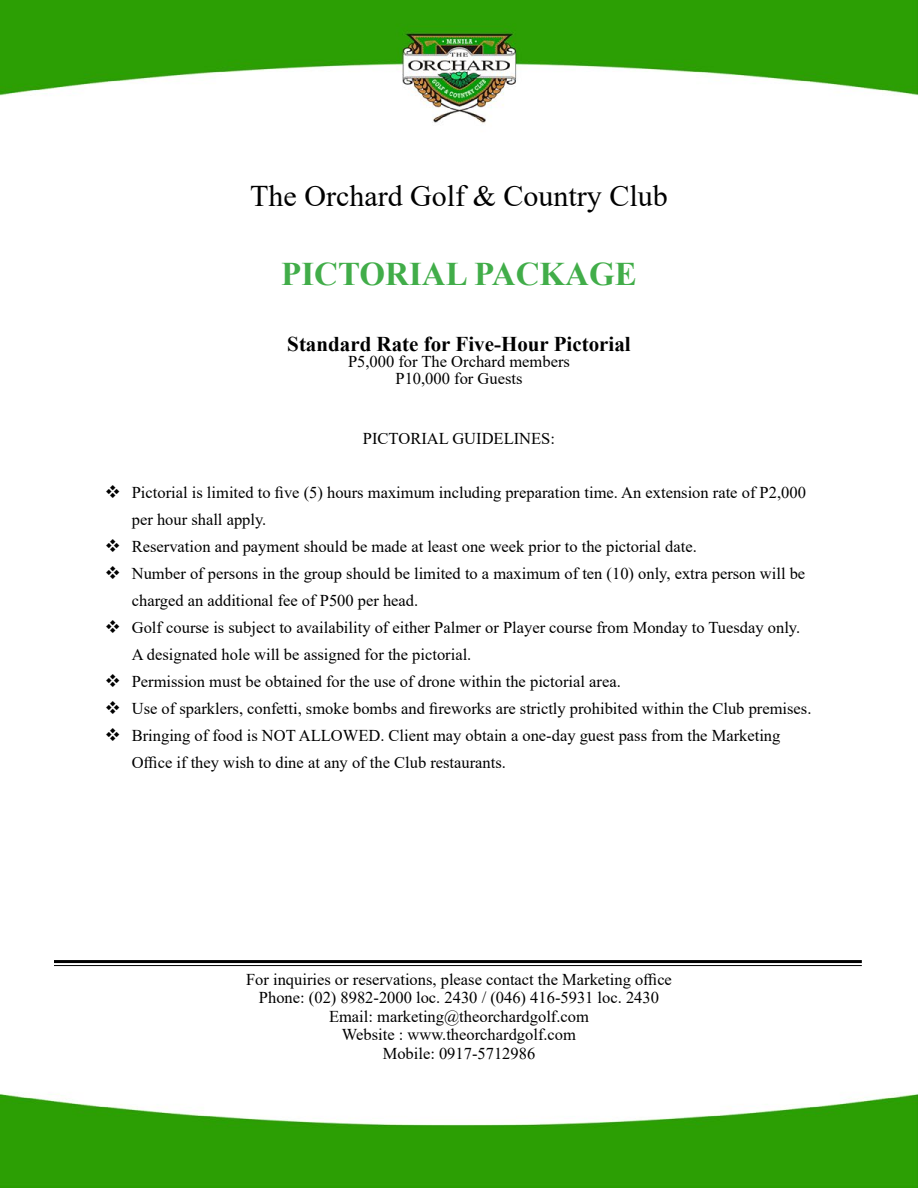
<style>
.page{position:relative;width:918px;height:1188px;background:#fff}
.page>*{position:absolute;margin:0;border:0;box-sizing:border-box;transform-origin:0 0}
.t1{font:700 33px "Times New Roman";color:#41ad49}
.t2{font:30px "Times New Roman";color:#000}
.t3{font:700 21px "Times New Roman";color:#000}
.t4{font:16.5px/18.6px "Times New Roman";color:#000}
</style>
<div class="page">
<img style="left:0;top:0;width:918px;height:1188px">
<hr style="left:54px;top:960px;width:808px;height:3px;background:#000">
<hr style="left:54px;top:965px;width:808px;height:1px;background:#000">
<h2 class="t2" style="left:250px;top:175px;width:419px">The Orchard Golf &amp; Country Club</h2>
<h1 class="t1" style="left:281px;top:250px;width:357px">PICTORIAL PACKAGE</h1>
<p class="t3" style="left:287px;top:328px;width:345px">Standard Rate for Five-Hour Pictorial</p>
<p class="t4" style="left:348px;top:353px;width:223px;line-height:16.5px;text-align:center">P5,000 for The Orchard members<br>P10,000 for Guests</p>
<p class="t4" style="left:363px;top:428px;width:194px">PICTORIAL GUIDELINES:</p>
<p class="t4" style="left:132px;top:478px;width:676px;line-height:27px;text-indent:-27px">❖ Pictorial is limited to five (5) hours maximum including preparation time. An extension rate of P2,000 per hour shall apply.</p>
<p class="t4" style="left:105px;top:536px;width:594px">❖ Reservation and payment should be made at least one week prior to the pictorial date.</p>
<p class="t4" style="left:132px;top:559px;width:675px;line-height:27px;text-indent:-27px">❖ Number of persons in the group should be limited to a maximum of ten (10) only, extra person will be charged an additional fee of P500 per head.</p>
<p class="t4" style="left:132px;top:613px;width:670px;line-height:27px;text-indent:-27px">❖ Golf course is subject to availability of either Palmer or Player course from Monday to Tuesday only.<br>A designated hole will be assigned for the pictorial.</p>
<p class="t4" style="left:105px;top:671px;width:517px">❖ Permission must be obtained for the use of drone within the pictorial area.</p>
<p class="t4" style="left:105px;top:698px;width:708px">❖ Use of sparklers, confetti, smoke bombs and fireworks are strictly prohibited within the Club premises.</p>
<p class="t4" style="left:132px;top:721px;width:650px;line-height:27px;text-indent:-27px">❖ Bringing of food is NOT ALLOWED. Client may obtain a one-day guest pass from the Marketing<br>Office if they wish to dine at any of the Club restaurants.</p>
<p class="t4" style="left:246px;top:969px;width:427px;text-align:center">For inquiries or reservations, please contact the Marketing office Phone: (02) 8982-2000 loc. 2430 / (046) 416-5931 loc. 2430<br>Email: marketing@theorchardgolf.com<br>Website : www.theorchardgolf.com<br>Mobile: 0917-5712986</p>
</div>
